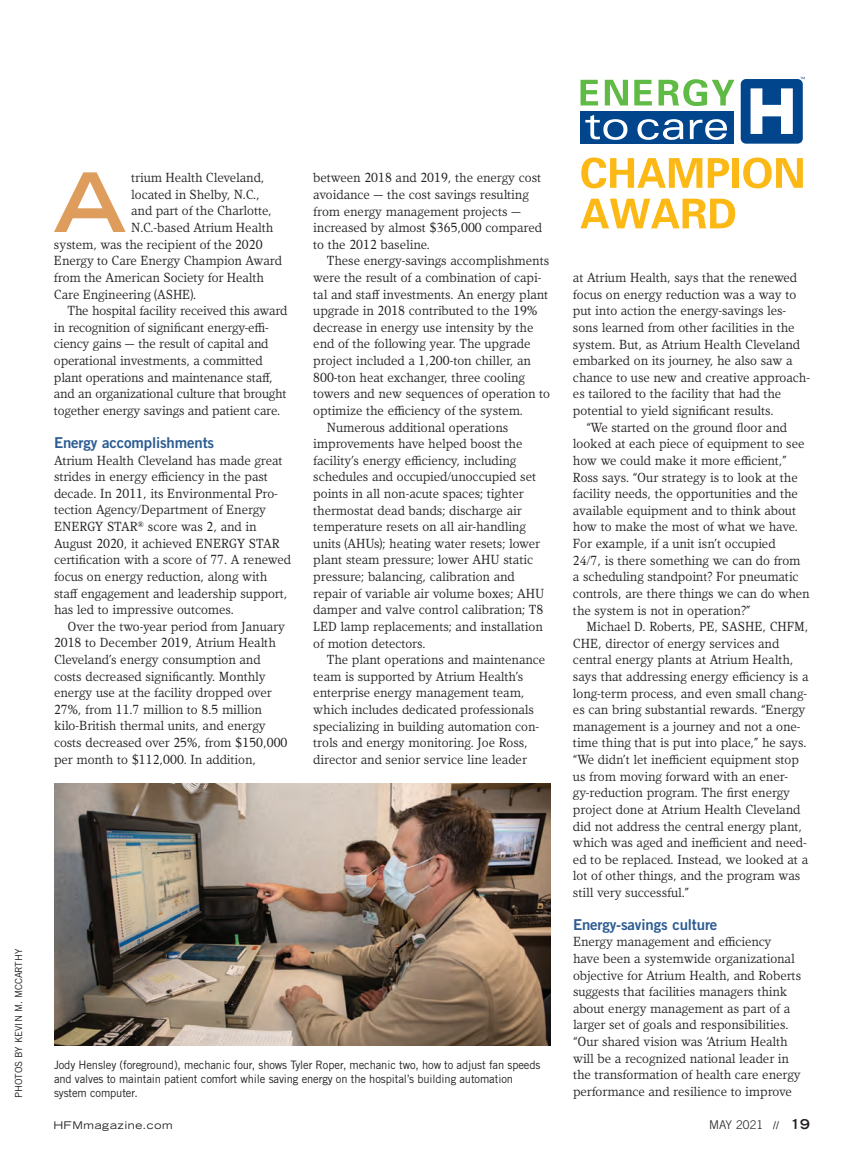
<style>
.page{position:relative;width:864px;height:1161px;background:#fff}
.page>*{position:absolute;margin:0;border:0;box-sizing:border-box;transform-origin:0 0}
.body_dropcap{font:700 expanded 82.05px "Trade Gothic LT Std";color:#de9d5c}
.subhead{font:15px "Trade Gothic LT Std Bd 2";letter-spacing:-.01em;color:#2c5c92}
.body_no_indent{font:13.5px/16.6px "Kandal";color:#231f20}
.body_dropcap-2{font:13.5px "Kandal";color:#231f20}
.t1{font:300 12px "Trade Gothic LT Std";letter-spacing:.01em;color:#231f20}
.t2{font:11.7px/14.2px "Trade Gothic LT Std";letter-spacing:-.01em;color:#231f20;scale:.96 1}
.t3{font:expanded 10.5px "Trade Gothic LT Std";letter-spacing:.06em;color:#231f20}
.credit{font:9.75px "Trade Gothic LT Std";letter-spacing:-.01em;color:#231f20}
.s1{font-weight:400;font-stretch:expanded;font-size:10.5px}
.s2{font-weight:700;font-stretch:expanded;font-size:13.5px}
</style>
<div class="page">
<svg style="left:581px;top:158px;width:121px;height:30px"></svg>
<svg style="left:708px;top:158px;width:21px;height:30px"></svg>
<div style="left:733px;top:158px;width:6px;height:30px;background:#fcb814"></div>
<svg style="left:743px;top:158px;width:60px;height:30px"></svg>
<svg style="left:580px;top:199px;width:155px;height:29px"></svg>
<div style="left:580px;top:111px;width:154px;height:33px;background:#01468c"></div>
<svg style="left:585px;top:115px;width:42px;height:25px"></svg>
<svg style="left:637px;top:119px;width:46px;height:21px"></svg>
<svg style="left:690px;top:119px;width:37px;height:21px"></svg>
<svg style="left:581px;top:80px;width:17px;height:25px"></svg>
<svg style="left:605px;top:80px;width:23px;height:25px"></svg>
<svg style="left:634px;top:80px;width:18px;height:25px"></svg>
<svg style="left:659px;top:79px;width:75px;height:27px"></svg>
<div style="left:741px;top:79px;width:62px;height:65px;background:#01468c;border-radius:5px"></div>
<svg style="left:751px;top:88px;width:42px;height:46px"></svg>
<img style="left:54px;top:784px;width:496px;height:262px">
<p class="credit" style="left:13px;top:1098px;width:151px;rotate:-90deg">PHOTOS BY KEVIN M. MCCARTHY</p>
<p class="body_dropcap" style="left:53px;top:149px;width:74px">A</p>
<p class="body_dropcap-2" style="left:131px;top:170px;width:135px">trium Health Cleveland,</p>
<p class="body_dropcap-2" style="left:131px;top:187px;width:130px">located in Shelby, N.C.,</p>
<p class="body_dropcap-2" style="left:131px;top:203px;width:142px">and part of the Charlotte,</p>
<p class="body_dropcap-2" style="left:131px;top:220px;width:143px">N.C.-based Atrium Health</p>
<p class="body_dropcap-2" style="left:54px;top:237px;width:210px">system, was the recipient of the 2020</p>
<p class="body_dropcap-2" style="left:54px;top:253px;width:230px">Energy to Care Energy Champion Award</p>
<p class="body_dropcap-2" style="left:54px;top:270px;width:211px">from the American Society for Health</p>
<p class="body_dropcap-2" style="left:54px;top:286px;width:144px">Care Engineering (ASHE).</p>
<p class="body_no_indent" style="left:54px;top:302px;width:235px;text-indent:14px">The hospital facility received this award in recognition of significant energy-effi&shy;ciency gains — the result of capital and operational investments, a committed plant operations and maintenance staff, and an organizational culture that brought together energy savings and patient care.</p>
<p class="subhead" style="left:54px;top:433px;width:162px">Energy accomplishments</p>
<p class="body_no_indent" style="left:54px;top:452px;width:238px">Atrium Health Cleveland has made great strides in energy efficiency in the past decade. In 2011, its Environmental Pro&shy;tection Agency/Department of Energy ENERGY STAR<sup>®</sup> score was 2, and in August 2020, it achieved ENERGY STAR certification with a score of 77. A renewed focus on energy reduction, along with staff engagement and leadership support, has led to impressive outcomes.</p>
<p class="body_no_indent" style="left:54px;top:618px;width:235px;text-indent:14px">Over the two-year period from January 2018 to December 2019, Atrium Health Cleveland’s energy consumption and costs decreased significantly. Monthly energy use at the facility dropped over 27%, from 11.7 million to 8.5 million kilo-British thermal units, and energy costs decreased over 25%, from $150,000 per month to $112,000. In addition,</p>
<p class="body_no_indent" style="left:313px;top:169px;width:230px">between 2018 and 2019, the energy cost avoidance — the cost savings resulting from energy management projects — increased by almost $365,000 compared to the 2012 baseline.</p>
<p class="body_no_indent" style="left:313px;top:253px;width:238px;text-indent:14px">These energy-savings accomplishments were the result of a combination of capi&shy;tal and staff investments. An energy plant upgrade in 2018 contributed to the 19% decrease in energy use intensity by the end of the following year. The upgrade project included a 1,200-ton chiller, an 800-ton heat exchanger, three cooling towers and new sequences of operation to optimize the efficiency of the system.</p>
<p class="body_no_indent" style="left:313px;top:419px;width:233px;text-indent:14px">Numerous additional operations improvements have helped boost the facility’s energy efficiency, including schedules and occupied/unoccupied set points in all non-acute spaces; tighter thermostat dead bands; discharge air temperature resets on all air-handling units (AHUs); heating water resets; lower plant steam pressure; lower AHU static pressure; balancing, calibration and repair of variable air volume boxes; AHU damper and valve control calibration; T8<br>LED lamp replacements; and installation of motion detectors.</p>
<p class="body_no_indent" style="left:313px;top:651px;width:233px;text-indent:14px">The plant operations and maintenance team is supported by Atrium Health’s enterprise energy management team, which includes dedicated professionals specializing in building automation con&shy;trols and energy monitoring. Joe Ross, director and senior service line leader</p>
<p class="t2" style="left:54px;top:1057px;width:508px">Jody Hensley (foreground), mechanic four, shows Tyler Roper, mechanic two, how to adjust fan speeds and valves to maintain patient comfort while saving energy on the hospital’s building automation system computer.</p>
<p class="body_no_indent" style="left:573px;top:269px;width:239px">at Atrium Health, says that the renewed focus on energy reduction was a way to put into action the energy-savings les&shy;sons learned from other facilities in the system. But, as Atrium Health Cleveland embarked on its journey, he also saw a chance to use new and creative approach&shy;es tailored to the facility that had the potential to yield significant results.</p>
<p class="body_no_indent" style="left:573px;top:419px;width:238px;text-indent:14px">“We started on the ground floor and looked at each piece of equipment to see how we could make it more efficient,” Ross says. “Our strategy is to look at the facility needs, the opportunities and the available equipment and to think about how to make the most of what we have.<br>For example, if a unit isn’t occupied<br>24/7, is there something we can do from a scheduling standpoint? For pneumatic controls, are there things we can do when the system is not in operation?”</p>
<p class="body_no_indent" style="left:573px;top:618px;width:237px;text-indent:14px">Michael D. Roberts, PE, SASHE, CHFM, CHE, director of energy services and central energy plants at Atrium Health, says that addressing energy efficiency is a long-term process, and even small chang&shy;es can bring substantial rewards. “Energy management is a journey and not a one&shy;time thing that is put into place,” he says. “We didn’t let inefficient equipment stop us from moving forward with an ener&shy;gy-reduction program. The first energy project done at Atrium Health Cleveland did not address the central energy plant, which was aged and inefficient and need&shy;ed to be replaced. Instead, we looked at a lot of other things, and the program was still very successful.”</p>
<p class="subhead" style="left:573px;top:915px;width:146px">Energy-savings culture</p>
<p class="body_no_indent" style="left:573px;top:934px;width:230px">Energy management and efficiency have been a systemwide organizational objective for Atrium Health, and Roberts suggests that facilities managers think about energy management as part of a larger set of goals and responsibilities. “Our shared vision was ‘Atrium Health will be a recognized national leader in the transformation of health care energy</p>
<p class="body_no_indent" style="left:573px;top:1083px;width:220px">performance and resilience to improve</p>
<p class="t3" style="left:54px;top:1118px;width:121px">HFMmagazine.com</p>
<p class="t1" style="left:709px;top:1118px;width:102px">MAY 2021 <span class="s1">//</span> <span class="s2">19</span></p>
</div>
